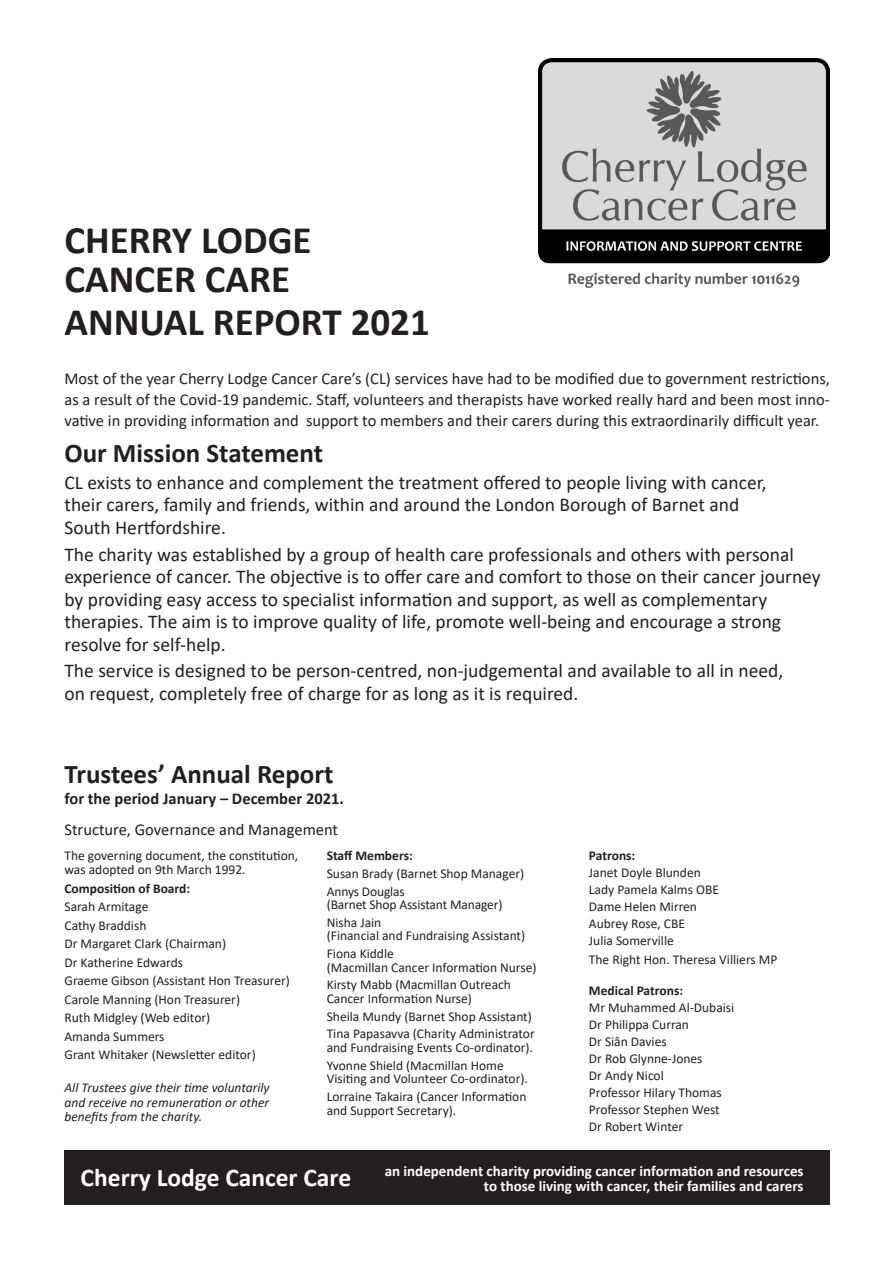
<style>
.page{position:relative;width:893px;height:1263px;background:#fff}
.page>*{position:absolute;margin:0;border:0;box-sizing:border-box;transform-origin:0 0}
.t1{font:700 39px/39px "Calibri";color:#231f20}
.t2{font:700 27px "Calibri";color:#231f20}
.t3{font:700 25.5px "Calibri";color:#fff}
.t4{font:19.5px/22.5px "Calibri";color:#231f20}
.t5{font:16.5px/21px "Calibri";color:#231f20;text-align:justify}
.t6{font:700 16.5px "Calibri";color:#231f20}
.t7{font:700 15px/15px "Calibri";color:#fff;text-align:right}
.t8{font:13.5px/13.5px "Calibri";color:#231f20}
.t9{font:italic 13.5px/14.2px "Calibri";color:#231f20;text-align:justify}
.t10{font:700 13.5px "Calibri";color:#231f20}
</style>
<div class="page">
<img style="left:538px;top:58px;width:292px;height:229px">
<div style="left:64px;top:1151px;width:766px;height:54px;background:#231f20"></div>
<p class="t1" style="left:64px;top:220px;width:249px">CHERRY LODGE<br>CANCER CARE</p>
<p class="t1" style="left:64px;top:302px;width:367px">ANNUAL REPORT 2021</p>
<p class="t5" style="left:64px;top:368px;width:767px">Most of the year Cherry Lodge Cancer Care’s (CL) services have had to be modified due to government restrictions, as a result of the Covid-19 pandemic. Staff, volunteers and therapists have worked really hard and been most inno&shy;vative in providing information and support to members and their carers during this extraordinarily difficult year.</p>
<p class="t2" style="left:64px;top:434px;width:260px">Our Mission Statement</p>
<p class="t4" style="left:64px;top:470px;width:704px">CL exists to enhance and complement the treatment offered to people living with cancer, their carers, family and friends, within and around the London Borough of Barnet and<br>South Hertfordshire.</p>
<p class="t4" style="left:64px;top:542px;width:758px">The charity was established by a group of health care professionals and others with personal experience of cancer. The objective is to offer care and comfort to those on their cancer journey by providing easy access to specialist information and support, as well as complementary therapies. The aim is to improve quality of life, promote well-being and encourage a strong resolve for self-help.</p>
<p class="t4" style="left:64px;top:659px;width:720px">The service is designed to be person-centred, non-judgemental and available to all in need, on request, completely free of charge for as long as it is required.</p>
<p class="t2" style="left:64px;top:755px;width:270px">Trustees’ Annual Report</p>
<p class="t6" style="left:64px;top:787px;width:281px">for the period January – December 2021.</p>
<p class="t5" style="left:64px;top:819px;width:275px">Structure, Governance and Management</p>
<p class="t8" style="left:64px;top:848px;width:235px;line-height:14.2px">The governing document, the constitution, was adopted on 9th March 1992.</p>
<p class="t10" style="left:64px;top:879px;width:127px">Composition of Board:</p>
<p class="t8" style="left:64px;top:900px;width:85px">Sarah Armitage</p>
<p class="t8" style="left:64px;top:918px;width:83px">Cathy Braddish</p>
<p class="t8" style="left:64px;top:937px;width:163px">Dr Margaret Clark (Chairman)</p>
<p class="t8" style="left:64px;top:955px;width:120px">Dr Katherine Edwards</p>
<p class="t8" style="left:64px;top:974px;width:227px">Graeme Gibson (Assistant Hon Treasurer)</p>
<p class="t8" style="left:64px;top:992px;width:177px">Carole Manning (Hon Treasurer)</p>
<p class="t8" style="left:64px;top:1011px;width:147px">Ruth Midgley (Web editor)</p>
<p class="t8" style="left:64px;top:1029px;width:102px">Amanda Summers</p>
<p class="t8" style="left:64px;top:1048px;width:193px">Grant Whitaker (Newsletter editor)</p>
<p class="t9" style="left:64px;top:1080px;width:207px">All Trustees give their time voluntarily and receive no remuneration or other benefits from the charity.</p>
<p class="t10" style="left:327px;top:846px;width:88px">Staff Members:</p>
<p class="t8" style="left:327px;top:866px;width:199px">Susan Brady (Barnet Shop Manager)</p>
<p class="t8" style="left:327px;top:884px;width:177px">Annys Douglas<br>(Barnet Shop Assistant Manager)</p>
<p class="t8" style="left:327px;top:915px;width:200px">Nisha Jain<br>(Financial and Fundraising Assistant)</p>
<p class="t8" style="left:327px;top:947px;width:211px">Fiona Kiddle<br>(Macmillan Cancer Information Nurse)</p>
<p class="t8" style="left:327px;top:978px;width:186px">Kirsty Mabb (Macmillan Outreach<br>Cancer Information Nurse)</p>
<p class="t8" style="left:327px;top:1009px;width:207px">Sheila Mundy (Barnet Shop Assistant)</p>
<p class="t8" style="left:327px;top:1027px;width:210px">Tina Papasavva (Charity Administrator and Fundraising Events Co-ordinator).</p>
<p class="t8" style="left:327px;top:1058px;width:203px">Yvonne Shield (Macmillan Home<br>Visiting and Volunteer Co-ordinator).</p>
<p class="t8" style="left:327px;top:1089px;width:201px">Lorraine Takaira (Cancer Information and Support Secretary).</p>
<p class="t10" style="left:589px;top:846px;width:48px">Patrons:</p>
<p class="t8" style="left:589px;top:866px;width:113px">Janet Doyle Blunden</p>
<p class="t8" style="left:589px;top:883px;width:131px">Lady Pamela Kalms OBE</p>
<p class="t8" style="left:589px;top:900px;width:110px">Dame Helen Mirren</p>
<p class="t8" style="left:589px;top:917px;width:98px">Aubrey Rose, CBE</p>
<p class="t8" style="left:589px;top:934px;width:86px">Julia Somerville</p>
<p class="t8" style="left:589px;top:952px;width:190px">The Right Hon. Theresa Villiers MP</p>
<p class="t10" style="left:589px;top:981px;width:96px">Medical Patrons:</p>
<p class="t8" style="left:589px;top:1000px;width:147px">Mr Muhammed Al-Dubaisi</p>
<p class="t8" style="left:589px;top:1017px;width:102px">Dr Philippa Curran</p>
<p class="t8" style="left:589px;top:1034px;width:79px">Dr Siân Davies</p>
<p class="t8" style="left:589px;top:1051px;width:115px">Dr Rob Glynne-Jones</p>
<p class="t8" style="left:589px;top:1068px;width:76px">Dr Andy Nicol</p>
<p class="t8" style="left:589px;top:1085px;width:134px">Professor Hilary Thomas</p>
<p class="t8" style="left:589px;top:1102px;width:132px">Professor Stephen West</p>
<p class="t8" style="left:589px;top:1119px;width:96px">Dr Robert Winter</p>
<p class="t3" style="left:81px;top:1160px;width:272px">Cherry Lodge Cancer Care</p>
<p class="t7" style="left:385px;top:1163px;width:420px">an independent charity providing cancer information and resources to those living with cancer, their families and carers</p>
</div>
